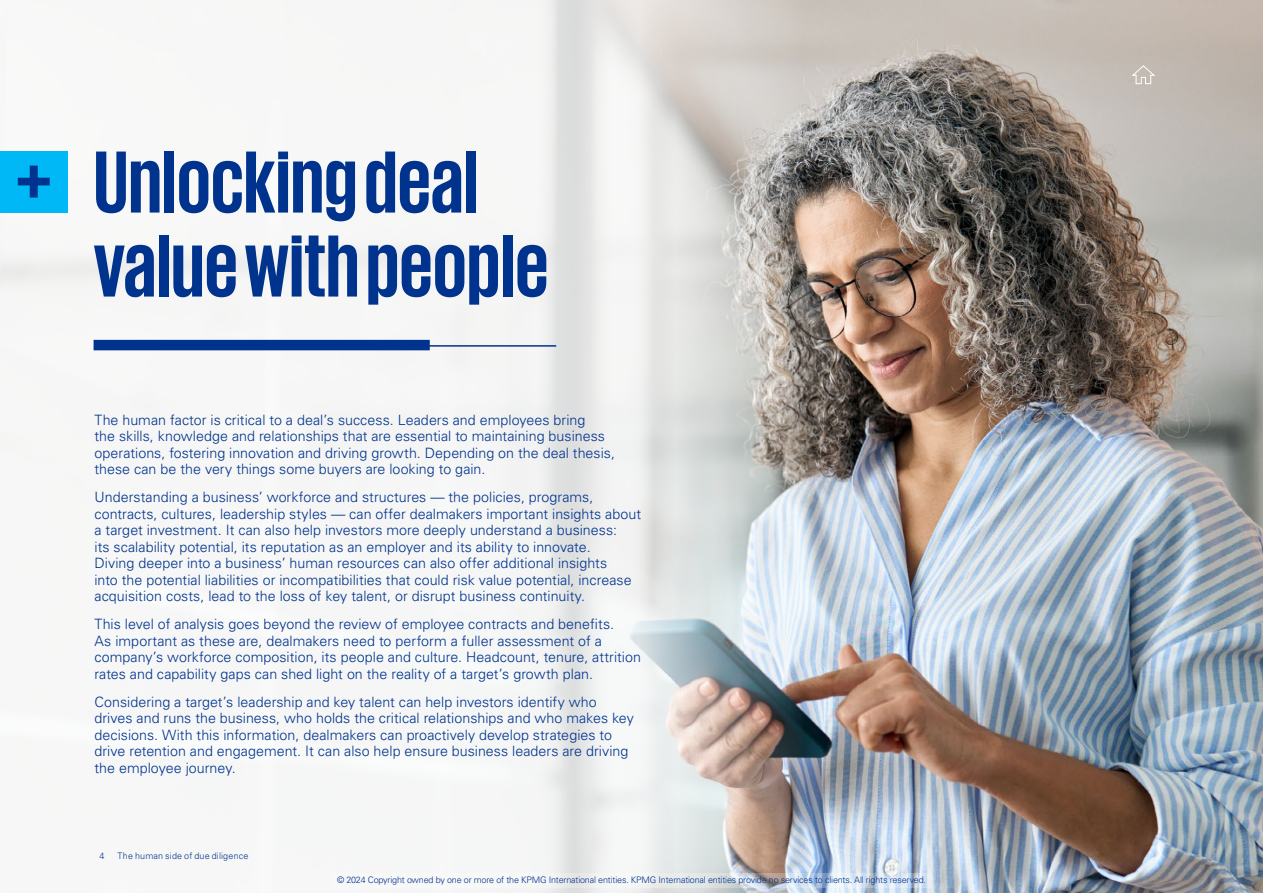
<style>
.page{position:relative;width:1263px;height:893px;background:#fff}
.page>*{position:absolute;margin:0;border:0;box-sizing:border-box;transform-origin:0 0}
.t1{font:700 90px/84px "KPMG";color:#00338d}
.t2{font:700 60px "Univers LT Std";color:#00338d}
.t3{font:300 14.25px/16.5px "Univers LT Std";color:#00338d}
.t4{font:300 9px "Univers LT Std";letter-spacing:-.02em;color:#00338d}
.t5{font:300 9px "Univers LT Std";letter-spacing:.02em;color:#01338d}
</style>
<div class="page">
<img style="left:978px;top:0;width:285px;height:893px">
<img style="left:0;top:0;width:978px;height:893px">
<div style="left:0;top:152px;width:68px;height:61px;background:#00b8f5"></div>
<hr style="left:104px;top:345px;width:452px;height:2px;background:#00338d">
<div style="left:94px;top:340px;width:336px;height:10px;background:#00338d"></div>
<svg style="left:1131px;top:65px;width:25px;height:19px"></svg>
<svg style="left:332px;top:873px;width:600px;height:14px"></svg>
<h2 class="t2" style="left:16px;top:141px;width:37px">+</h2>
<h1 class="t1" style="left:94px;top:138px;width:457px">Unlocking deal value with people</h1>
<p class="t3" style="left:94px;top:412px;width:522px">The human factor is critical to a deal’s success. Leaders and employees bring<br>the skills, knowledge and relationships that are essential to maintaining business operations, fostering innovation and driving growth. Depending on the deal thesis, these can be the very things some buyers are looking to gain.</p>
<p class="t3" style="left:94px;top:489px;width:548px">Understanding a business’ workforce and structures — the policies, programs, contracts, cultures, leadership styles — can offer dealmakers important insights about a target investment. It can also help investors more deeply understand a business:<br>its scalability potential, its reputation as an employer and its ability to innovate.<br>Diving deeper into a business’ human resources can also offer additional insights<br>into the potential liabilities or incompatibilities that could risk value potential, increase acquisition costs, lead to the loss of key talent, or disrupt business continuity.</p>
<p class="t3" style="left:94px;top:616px;width:548px">This level of analysis goes beyond the review of employee contracts and benefits.<br>As important as these are, dealmakers need to perform a fuller assessment of a company’s workforce composition, its people and culture. Headcount, tenure, attrition rates and capability gaps can shed light on the reality of a target’s growth plan.</p>
<p class="t3" style="left:94px;top:693px;width:541px">Considering a target’s leadership and key talent can help investors identify who drives and runs the business, who holds the critical relationships and who makes key decisions. With this information, dealmakers can proactively develop strategies to drive retention and engagement. It can also help ensure business leaders are driving the employee journey.</p>
<p class="t5" style="left:100px;top:851px;width:7px">4</p>
<p class="t5" style="left:118px;top:851px;width:132px">The human side of due diligence</p>
<p class="t4" style="left:337px;top:875px;width:590px">© 2024 Copyright owned by one or more of the KPMG International entities. KPMG International entities provide no services to clients. All rights reserved.</p>
</div>
